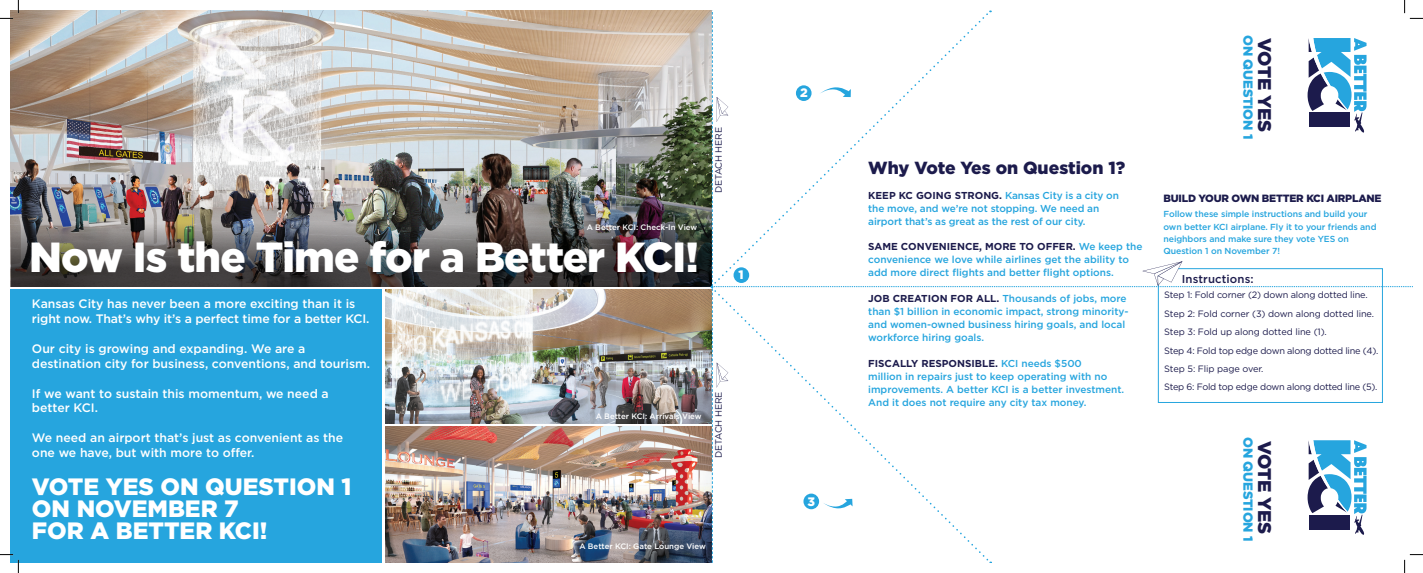
<style>
.page{position:relative;width:1423px;height:573px;background:#fff}
.page>*{position:absolute;margin:0;border:0;box-sizing:border-box;transform-origin:0 0}
.t1{font:900 42px "Gotham";letter-spacing:-.02em;color:#fff}
.t2{font:900 23.62px/21.9px "Gotham";color:#fff}
.t3{font:900 18.38px "Gotham";letter-spacing:-.015em;color:#1c1b4c}
.t4{font:900 17.5px "Gotham";color:#1c1b4c}
.t5{font:900 13.12px "Gotham";letter-spacing:-.01em;color:#26a5de}
.t6{font:500 12.25px/14.9px "Gotham";color:#fff}
.t7{font:900 12.25px "Gotham";color:#fff}
.t8{font:500 11.38px "Gotham";letter-spacing:.01em;color:#1c1b4c}
.t9{font:900 10.5px "Gotham";letter-spacing:-.02em;color:#1c1b4c}
.t10{font:500 10.06px/13.1px "Gotham";color:#26a5de}
.t11{font:9.19px "Gotham";letter-spacing:-.02em;color:#1c1b4c}
.t12{font:500 8.75px/12.2px "Gotham";letter-spacing:-.01em;color:#26a5de}
.t13{font:500 7.88px "Gotham";color:#fff}
.s1{font-weight:700;color:#1c1b4c}
</style>
<div class="page">
<div style="left:10px;top:289px;width:372px;height:273px;background:#26a5de"></div>
<img style="left:10px;top:10px;width:701px;height:276px">
<img style="left:385px;top:289px;width:326px;height:134px">
<img style="left:385px;top:426px;width:326px;height:136px">
<img style="left:11px;top:206px;width:700px;height:81px">
<svg style="left:0;top:0;width:19px;height:19px"></svg>
<svg style="left:0;top:554px;width:19px;height:18px"></svg>
<svg style="left:711px;top:0;width:712px;height:572px"></svg>
<p class="t11" style="left:714px;top:193px;width:67px;rotate:-90deg">DETACH HERE</p>
<p class="t13" style="left:587px;top:222px;width:112px">A Better KCI: Check-In View</p>
<p class="t1" style="left:29px;top:232px;width:671px">Now Is the Time for a Better KCI!</p>
<p class="t6" style="left:32px;top:296px;width:339px">Kansas City has never been a more exciting than it is right now. That’s why it’s a perfect time for a better KCI.</p>
<p class="t6" style="left:32px;top:340px;width:340px">Our city is growing and expanding. We are a destination city for business, conventions, and tourism.</p>
<p class="t6" style="left:32px;top:385px;width:298px">If we want to sustain this momentum, we need a better KCI.</p>
<p class="t6" style="left:32px;top:430px;width:313px">We need an airport that’s just as convenient as the one we have, but with more to offer.</p>
<p class="t2" style="left:32px;top:474px;width:321px">VOTE YES ON QUESTION 1<br>ON NOVEMBER 7<br>FOR A BETTER KCI!</p>
<p class="t13" style="left:596px;top:411px;width:107px">A Better KCI: Arrivals View</p>
<p class="t11" style="left:714px;top:457px;width:67px;rotate:-90deg">DETACH HERE</p>
<p class="t13" style="left:579px;top:541px;width:128px">A Better KCI: Gate Lounge View</p>
<p class="t7" style="left:738px;top:268px;width:7px">1</p>
<p class="t7" style="left:800px;top:86px;width:9px">2</p>
<p class="t7" style="left:807px;top:494px;width:9px">3</p>
<p class="t4" style="left:868px;top:158px;width:258px">Why Vote Yes on Question 1?</p>
<p class="t10" style="left:868px;top:188px;width:252px"><span class="s1">KEEP KC GOING STRONG.</span> Kansas City is a city on the move, and we’re not stopping. We need an airport that’s as great as the rest of our city.</p>
<p class="t10" style="left:868px;top:240px;width:276px;line-height:12.7px"><span class="s1">SAME CONVENIENCE, MORE TO OFFER.</span> We keep the convenience we love while airlines get the ability to add more direct flights and better flight options.</p>
<p class="t10" style="left:868px;top:291px;width:262px"><span class="s1">JOB CREATION FOR ALL.</span> Thousands of jobs, more than $1 billion in economic impact, strong minority&shy;and women-owned business hiring goals, and local workforce hiring goals.</p>
<p class="t10" style="left:868px;top:356px;width:257px"><span class="s1">FISCALLY RESPONSIBLE.</span> KCI needs $500<br>million in repairs just to keep operating with no improvements. A better KCI is a better investment.<br>And it does not require any city tax money.</p>
<p class="t5" style="left:1255px;top:35px;width:106px;rotate:90deg">ON QUESTION 1</p>
<p class="t3" style="left:1275px;top:38px;width:95px;rotate:90deg">VOTE YES</p>
<p class="t9" style="left:1163px;top:192px;width:220px">BUILD YOUR OWN BETTER KCI AIRPLANE</p>
<p class="t12" style="left:1163px;top:208px;width:214px">Follow these simple instructions and build your own better KCI airplane. Fly it to your friends and neighbors and make sure they vote YES on Question 1 on November 7!</p>
<p class="t8" style="left:1182px;top:272px;width:73px">Instructions:</p>
<p class="t11" style="left:1164px;top:290px;width:205px">Step 1: Fold corner (2) down along dotted line.</p>
<p class="t11" style="left:1164px;top:308px;width:211px">Step 2: Fold corner (3) down along dotted line.</p>
<p class="t11" style="left:1164px;top:327px;width:164px">Step 3: Fold up along dotted line (1).</p>
<p class="t11" style="left:1164px;top:345px;width:216px">Step 4: Fold top edge down along dotted line (4).</p>
<p class="t11" style="left:1164px;top:363px;width:101px">Step 5: Flip page over.</p>
<p class="t11" style="left:1164px;top:382px;width:215px">Step 6: Fold top edge down along dotted line (5).</p>
<p class="t5" style="left:1255px;top:436px;width:106px;rotate:90deg">ON QUESTION 1</p>
<p class="t3" style="left:1275px;top:440px;width:95px;rotate:90deg">VOTE YES</p>
</div>
